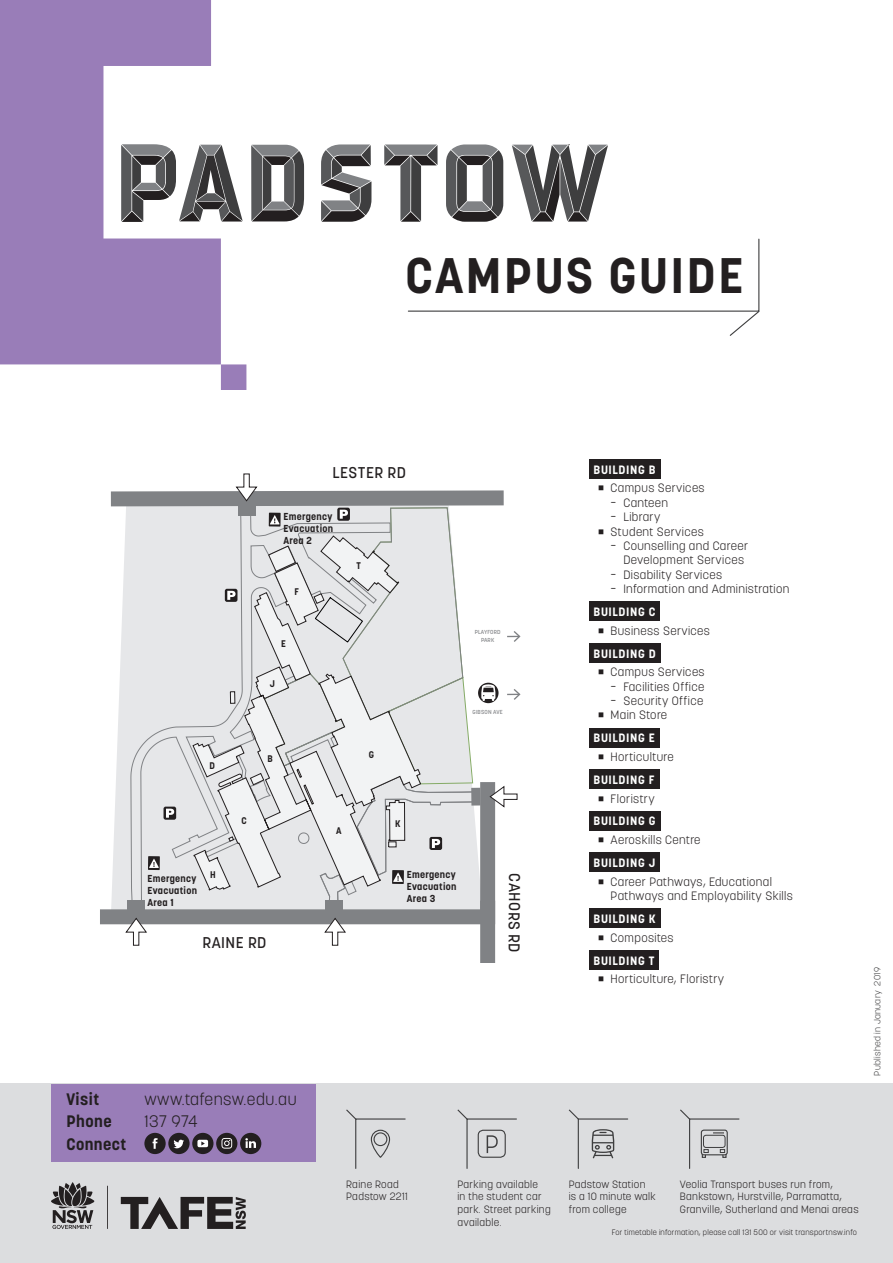
<style>
.page{position:relative;width:893px;height:1263px;background:#fff}
.page>*{position:absolute;margin:0;border:0;box-sizing:border-box;transform-origin:0 0}
.t1{font:700 49.5px "Korolev";letter-spacing:.05em;color:#231f20}
.contact_details{font:300 16.5px "Korolev";letter-spacing:.03em;color:#231f20}
.contact_details-2{font:700 16.5px "Korolev";letter-spacing:.03em;color:#231f20}
.t2{font:500 15.45px "Korolev";letter-spacing:.025em;color:#231f20}
.t3{font:300 12px/14.4px "Korolev";letter-spacing:.03em;color:#231f20}
.h2_-_buillding{font:700 12px "Korolev";letter-spacing:.05em;color:#fff}
.address{font:300 10.5px/12.6px "Korolev";letter-spacing:.03em;color:#231f20}
.t4{font:700 10.05px/12px "Korolev";letter-spacing:.03em;color:#231f20}
.t5{font:700 9.6px "Korolev";color:#231f20}
.t6{font:300 9px "Korolev";letter-spacing:.03em;color:#3e3e3f}
.Table_Text{font:300 7.8px "Korolev";letter-spacing:.03em;color:#231f20}
.t7{font:500 5.7px/7.6px "Korolev";letter-spacing:.03em;color:#808285;text-align:center}
.s1{font-family:"Minion Pro";font-weight:500;font-size:16.5px}
.s2{font-size:16.5px}
</style>
<div class="page">
<svg style="left:100px;top:490px;width:404px;height:442px"></svg>
<div style="left:127px;top:901px;width:18px;height:9px;background:#808285"></div>
<div style="left:325px;top:901px;width:18px;height:9px;background:#808285"></div>
<div style="left:471px;top:788px;width:10px;height:17px;background:#808285"></div>
<div style="left:238px;top:506px;width:17px;height:9px;background:#808285"></div>
<svg style="left:507px;top:631px;width:13px;height:11px"></svg>
<svg style="left:507px;top:689px;width:13px;height:11px"></svg>
<svg style="left:235px;top:473px;width:23px;height:29px"></svg>
<svg style="left:489px;top:785px;width:29px;height:23px"></svg>
<svg style="left:323px;top:917px;width:23px;height:29px"></svg>
<svg style="left:124px;top:917px;width:23px;height:29px"></svg>
<svg style="left:225px;top:589px;width:12px;height:13px"></svg>
<svg style="left:227px;top:591px;width:9px;height:9px"></svg>
<svg style="left:164px;top:807px;width:12px;height:13px"></svg>
<svg style="left:166px;top:809px;width:8px;height:9px"></svg>
<div style="left:480px;top:901px;width:15px;height:61px;background:#808285"></div>
<svg style="left:478px;top:683px;width:20px;height:20px"></svg>
<svg style="left:481px;top:684px;width:14px;height:17px"></svg>
<div style="left:0;top:1084px;width:893px;height:179px;background:#dcdddf"></div>
<div style="left:51px;top:1084px;width:264px;height:77px;background:#997db8"></div>
<svg style="left:0;top:0;width:246px;height:390px;fill:#997db8"></svg>
<div style="left:589px;top:459px;width:71px;height:19px;background:#231f20"></div>
<div style="left:589px;top:602px;width:71px;height:19px;background:#231f20"></div>
<div style="left:589px;top:643px;width:72px;height:19px;background:#231f20"></div>
<div style="left:589px;top:728px;width:71px;height:19px;background:#231f20"></div>
<div style="left:589px;top:770px;width:70px;height:19px;background:#231f20"></div>
<div style="left:589px;top:811px;width:71px;height:19px;background:#231f20"></div>
<div style="left:589px;top:853px;width:71px;height:19px;background:#231f20"></div>
<div style="left:589px;top:909px;width:72px;height:19px;background:#231f20"></div>
<div style="left:589px;top:950px;width:70px;height:19px;background:#231f20"></div>
<svg style="left:264px;top:507px;width:211px;height:394px"></svg>
<div style="left:148px;top:856px;width:12px;height:14px;background:#231f20"></div>
<svg style="left:149px;top:858px;width:10px;height:10px"></svg>
<div style="left:144px;top:1133px;width:22px;height:21px;background:#231f20;border-radius:50%"></div>
<svg style="left:153px;top:1138px;width:5px;height:11px"></svg>
<div style="left:240px;top:1133px;width:21px;height:21px;background:#231f20;border-radius:50%"></div>
<svg style="left:245px;top:1138px;width:11px;height:10px"></svg>
<div style="left:192px;top:1133px;width:21px;height:21px;background:#231f20;border-radius:50%"></div>
<svg style="left:197px;top:1140px;width:11px;height:7px"></svg>
<div style="left:168px;top:1133px;width:22px;height:21px;background:#231f20;border-radius:50%"></div>
<svg style="left:173px;top:1140px;width:11px;height:8px"></svg>
<div style="left:216px;top:1133px;width:21px;height:21px;background:#231f20;border-radius:50%"></div>
<svg style="left:221px;top:1138px;width:11px;height:11px"></svg>
<svg style="left:408px;top:238px;width:352px;height:98px"></svg>
<svg style="left:346px;top:1109px;width:60px;height:60px"></svg>
<svg style="left:457px;top:1109px;width:60px;height:60px"></svg>
<svg style="left:680px;top:1109px;width:60px;height:60px"></svg>
<svg style="left:568px;top:1109px;width:61px;height:60px"></svg>
<svg style="left:121px;top:144px;width:122px;height:78px"></svg>
<svg style="left:251px;top:145px;width:53px;height:76px"></svg>
<svg style="left:321px;top:144px;width:50px;height:78px"></svg>
<svg style="left:384px;top:144px;width:53px;height:78px"></svg>
<svg style="left:446px;top:144px;width:57px;height:78px"></svg>
<svg style="left:512px;top:145px;width:96px;height:77px"></svg>
<svg style="left:121px;top:1197px;width:125px;height:32px"></svg>
<hr style="left:107px;top:1186px;width:1px;height:43px;background:#231f20">
<svg style="left:51px;top:1182px;width:43px;height:47px"></svg>
<p class="t1" style="left:405px;top:245px;width:339px">CAMPUS GUIDE</p>
<p class="t5" style="left:209px;top:759px;width:7px">D</p>
<p class="t2" style="left:332px;top:463px;width:75px">LESTER RD</p>
<p class="t4" style="left:283px;top:511px;width:51px">Emergency<br>Evacuation</p>
<p class="t4" style="left:283px;top:535px;width:30px">Area 2</p>
<p class="t5" style="left:295px;top:585px;width:6px">F</p>
<p class="t5" style="left:281px;top:637px;width:6px">E</p>
<p class="t5" style="left:270px;top:677px;width:7px">J</p>
<p class="t5" style="left:357px;top:560px;width:6px">T</p>
<p class="t5" style="left:268px;top:752px;width:7px">B</p>
<p class="t5" style="left:369px;top:749px;width:7px">G</p>
<p class="t7" style="left:475px;top:628px;width:27px">PLAYFORD<br>PARK</p>
<p class="t7" style="left:472px;top:708px;width:32px">GIBSON AVE</p>
<p class="t5" style="left:241px;top:814px;width:7px">C</p>
<p class="t5" style="left:336px;top:824px;width:7px">A</p>
<p class="t5" style="left:395px;top:817px;width:7px">K</p>
<p class="t4" style="left:147px;top:872px;width:51px">Emergency<br>Evacuation</p>
<p class="t4" style="left:147px;top:896px;width:28px">Area 1</p>
<p class="t5" style="left:210px;top:869px;width:7px">H</p>
<p class="t2" style="left:202px;top:933px;width:65px">RAINE RD</p>
<p class="t4" style="left:407px;top:868px;width:51px">Emergency<br>Evacuation</p>
<p class="t4" style="left:407px;top:892px;width:30px">Area 3</p>
<p class="t2" style="left:524px;top:873px;width:80px;rotate:90deg">CAHORS RD</p>
<p class="contact_details-2" style="left:66px;top:1089px;width:34px">Visit</p>
<p class="contact_details" style="left:144px;top:1089px;width:154px">www.tafensw.edu.au</p>
<p class="contact_details-2" style="left:66px;top:1111px;width:47px">Phone</p>
<p class="contact_details" style="left:144px;top:1111px;width:55px">137 974</p>
<p class="contact_details-2" style="left:66px;top:1133px;width:62px">Connect</p>
<p class="h2_-_buillding" style="left:594px;top:462px;width:63px">BUILDING B</p>
<p class="t3" style="left:598px;top:481px;width:108px"><span class="s1">■</span> Campus Services</p>
<p class="t3" style="left:611px;top:495px;width:59px"><span class="s2">-</span> Canteen</p>
<p class="t3" style="left:611px;top:510px;width:51px"><span class="s2">-</span> Library</p>
<p class="t3" style="left:598px;top:524px;width:107px"><span class="s1">■</span> Student Services</p>
<p class="t3" style="left:623px;top:538px;width:126px;text-indent:-13px"><span class="s2">-</span> Counselling and Career<br>Development Services</p>
<p class="t3" style="left:611px;top:567px;width:113px"><span class="s2">-</span> Disability Services</p>
<p class="t3" style="left:611px;top:582px;width:180px"><span class="s2">-</span> Information and Administration</p>
<p class="h2_-_buillding" style="left:594px;top:604px;width:63px">BUILDING C</p>
<p class="t3" style="left:598px;top:623px;width:114px"><span class="s1">■</span> Business Services</p>
<p class="h2_-_buillding" style="left:594px;top:646px;width:64px">BUILDING D</p>
<p class="t3" style="left:598px;top:665px;width:108px"><span class="s1">■</span> Campus Services</p>
<p class="t3" style="left:611px;top:679px;width:95px"><span class="s2">-</span> Facilities Office</p>
<p class="t3" style="left:611px;top:694px;width:94px"><span class="s2">-</span> Security Office</p>
<p class="t3" style="left:598px;top:708px;width:71px"><span class="s1">■</span> Main Store</p>
<p class="h2_-_buillding" style="left:594px;top:731px;width:63px">BUILDING E</p>
<p class="t3" style="left:598px;top:750px;width:77px"><span class="s1">■</span> Horticulture</p>
<p class="h2_-_buillding" style="left:594px;top:772px;width:62px">BUILDING F</p>
<p class="t3" style="left:598px;top:791px;width:58px"><span class="s1">■</span> Floristry</p>
<p class="h2_-_buillding" style="left:594px;top:814px;width:63px">BUILDING G</p>
<p class="t3" style="left:598px;top:833px;width:104px"><span class="s1">■</span> Aeroskills Centre</p>
<p class="h2_-_buillding" style="left:594px;top:855px;width:63px">BUILDING J</p>
<p class="t3" style="left:611px;top:874px;width:184px;text-indent:-13px"><span class="s1">■</span> Career Pathways, Educational<br>Pathways and Employability Skills</p>
<p class="h2_-_buillding" style="left:594px;top:911px;width:64px">BUILDING K</p>
<p class="t3" style="left:598px;top:930px;width:77px"><span class="s1">■</span> Composites</p>
<p class="h2_-_buillding" style="left:594px;top:953px;width:62px">BUILDING T</p>
<p class="t3" style="left:598px;top:972px;width:128px"><span class="s1">■</span> Horticulture, Floristry</p>
<p class="address" style="left:346px;top:1178px;width:54px">Raine Road</p>
<p class="address" style="left:346px;top:1190px;width:63px">Padstow 2211</p>
<p class="address" style="left:457px;top:1178px;width:95px">Parking available<br>in the student car park. Street parking available.</p>
<p class="address" style="left:680px;top:1178px;width:180px">Veolia Transport buses run from,<br>Bankstown, Hurstville, Parramatta,<br>Granville, Sutherland and Menai areas</p>
<p class="address" style="left:569px;top:1178px;width:78px">Padstow Station</p>
<p class="address" style="left:569px;top:1190px;width:89px">is a 10 minute walk from college</p>
<p class="Table_Text" style="left:612px;top:1227px;width:247px">For timetable information, please call 131 500 or visit transportnsw.info</p>
<p class="t6" style="left:871px;top:1076px;width:110px;rotate:-90deg">Published in January 2019</p>
</div>
